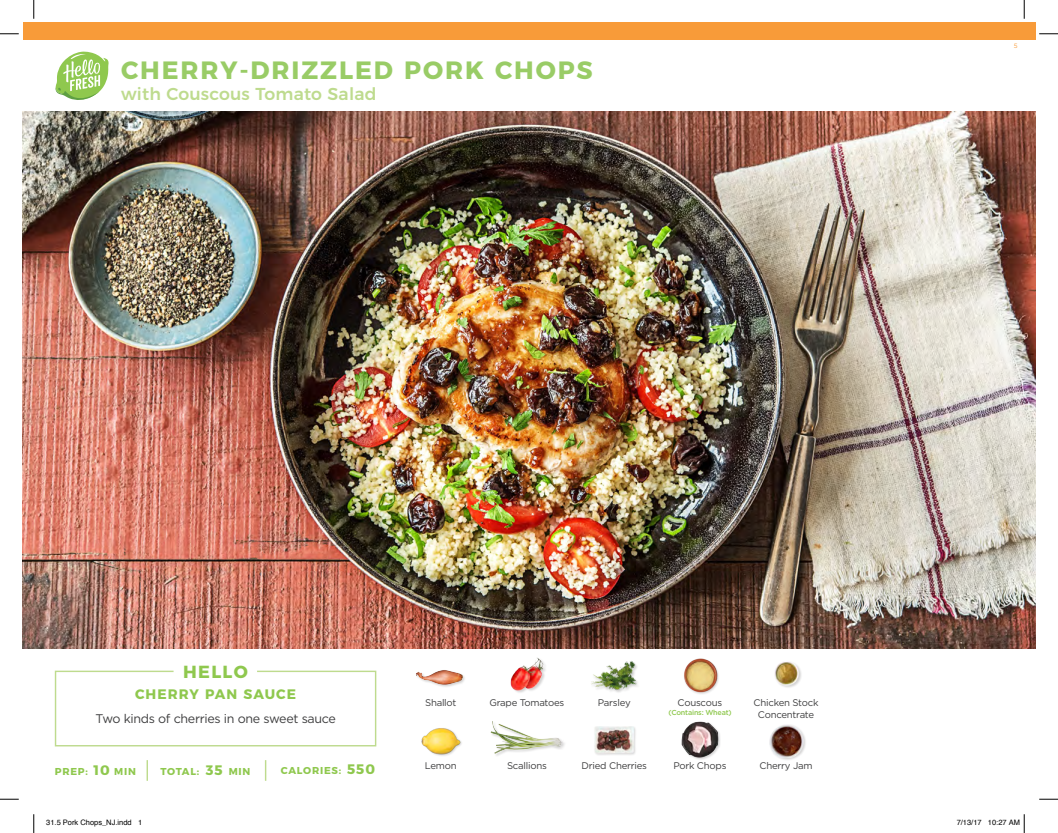
<style>
.page{position:relative;width:1058px;height:833px;background:#fff}
.page>*{position:absolute;margin:0;border:0;box-sizing:border-box;transform-origin:0 0}
.t1{font:700 25px "Montserrat";letter-spacing:.075em;color:#9c6}
.t2{font:700 17.5px "Montserrat";letter-spacing:.075em;color:#8fc84e}
.t3{font:500 17.25px "Montserrat";letter-spacing:.01em;color:#bedb8e}
.t4{font:700 13.75px "Montserrat";letter-spacing:.075em;color:#8fc84e}
.t5{font:12.5px "Gotham";letter-spacing:-.025em;color:#3e3e3f}
.t6{font:700 10px "Montserrat";letter-spacing:.075em;color:#8fc84e}
.t7{font:9.62px/12px "Gotham";letter-spacing:-.025em;color:#3e3e3f;text-align:center}
.t8{font:7.5px "Helvetica";color:#000}
.t9{font:500 7.25px "Gotham";letter-spacing:-.025em;color:#8fc84e}
.t10{font:6.25px "Gotham";color:#f89b39}
</style>
<div class="page">
<div style="left:23px;top:23px;width:1012px;height:17px;background:#f89b39"></div>
<img style="left:23px;top:112px;width:1012px;height:536px">
<svg style="left:54px;top:670px;width:323px;height:77px"></svg>
<img style="left:416px;top:670px;width:49px;height:17px">
<div style="left:422px;top:727px;width:41px;height:30px;background:#231f20;opacity:.2"></div>
<img style="left:421px;top:727px;width:40px;height:30px">
<img style="left:591px;top:661px;width:47px;height:32px">
<div style="left:594px;top:725px;width:43px;height:31px;background:#231f20;opacity:.2"></div>
<img style="left:594px;top:725px;width:40px;height:31px">
<img style="left:510px;top:657px;width:36px;height:36px">
<img style="left:490px;top:721px;width:75px;height:35px">
<img style="left:684px;top:658px;width:35px;height:36px">
<div style="left:682px;top:721px;width:39px;height:39px;background:#231f20;opacity:.2"></div>
<img style="left:681px;top:721px;width:40px;height:36px">
<img style="left:775px;top:661px;width:26px;height:27px">
<div style="left:769px;top:723px;width:37px;height:37px;background:#231f20;opacity:.2"></div>
<img style="left:769px;top:723px;width:37px;height:34px">
<hr style="left:146px;top:760px;width:2px;height:20px;background:#bedb8e">
<svg style="left:265px;top:760px;width:1px;height:20px"></svg>
<svg style="left:55px;top:51px;width:54px;height:49px"></svg>
<svg style="left:0;top:33px;width:19px;height:2px"></svg>
<svg style="left:1039px;top:33px;width:19px;height:2px"></svg>
<svg style="left:0;top:798px;width:19px;height:2px"></svg>
<svg style="left:1039px;top:798px;width:19px;height:2px"></svg>
<svg style="left:33px;top:0;width:2px;height:19px"></svg>
<svg style="left:33px;top:814px;width:2px;height:19px"></svg>
<svg style="left:1023px;top:0;width:2px;height:19px"></svg>
<svg style="left:1023px;top:814px;width:2px;height:19px"></svg>
<h1 class="t1" style="left:121px;top:50px;width:473px">CHERRY-DRIZZLED PORK CHOPS</h1>
<h3 class="t3" style="left:121px;top:80px;width:257px">with Couscous Tomato Salad</h3>
<p class="t10" style="left:1013px;top:42px;width:5px">5</p>
<h2 class="t2" style="left:183px;top:657px;width:66px">HELLO</h2>
<h3 class="t4" style="left:135px;top:683px;width:163px">CHERRY PAN SAUCE</h3>
<p class="t5" style="left:96px;top:711px;width:242px">Two kinds of cherries in one sweet sauce</p>
<p class="t7" style="left:425px;top:696px;width:33px">Shallot</p>
<p class="t7" style="left:489px;top:696px;width:76px">Grape Tomatoes</p>
<p class="t7" style="left:598px;top:696px;width:34px">Parsley</p>
<p class="t7" style="left:677px;top:696px;width:46px">Couscous</p>
<p class="t9" style="left:668px;top:707px;width:65px">(Contains: Wheat)</p>
<p class="t7" style="left:753px;top:696px;width:66px">Chicken Stock<br>Concentrate</p>
<h3 class="t4" style="left:94px;top:759px;width:18px">10</h3>
<h3 class="t4" style="left:206px;top:759px;width:18px">35</h3>
<h3 class="t4" style="left:347px;top:758px;width:30px">550</h3>
<p class="t6" style="left:55px;top:763px;width:35px">PREP:</p>
<p class="t6" style="left:114px;top:763px;width:23px">MIN</p>
<p class="t6" style="left:161px;top:763px;width:40px">TOTAL:</p>
<p class="t6" style="left:229px;top:763px;width:23px">MIN</p>
<p class="t6" style="left:281px;top:762px;width:62px">CALORIES:</p>
<p class="t7" style="left:425px;top:759px;width:33px">Lemon</p>
<p class="t7" style="left:507px;top:759px;width:41px">Scallions</p>
<p class="t7" style="left:581px;top:759px;width:67px">Dried Cherries</p>
<p class="t7" style="left:673px;top:759px;width:55px">Pork Chops</p>
<p class="t7" style="left:759px;top:759px;width:54px">Cherry Jam</p>
<p class="t8" style="left:46px;top:817px;width:97px">31.5 Pork Chops_NJ.indd 1</p>
<p class="t8" style="left:956px;top:817px;width:65px">7/13/17 10:27 AM</p>
</div>
